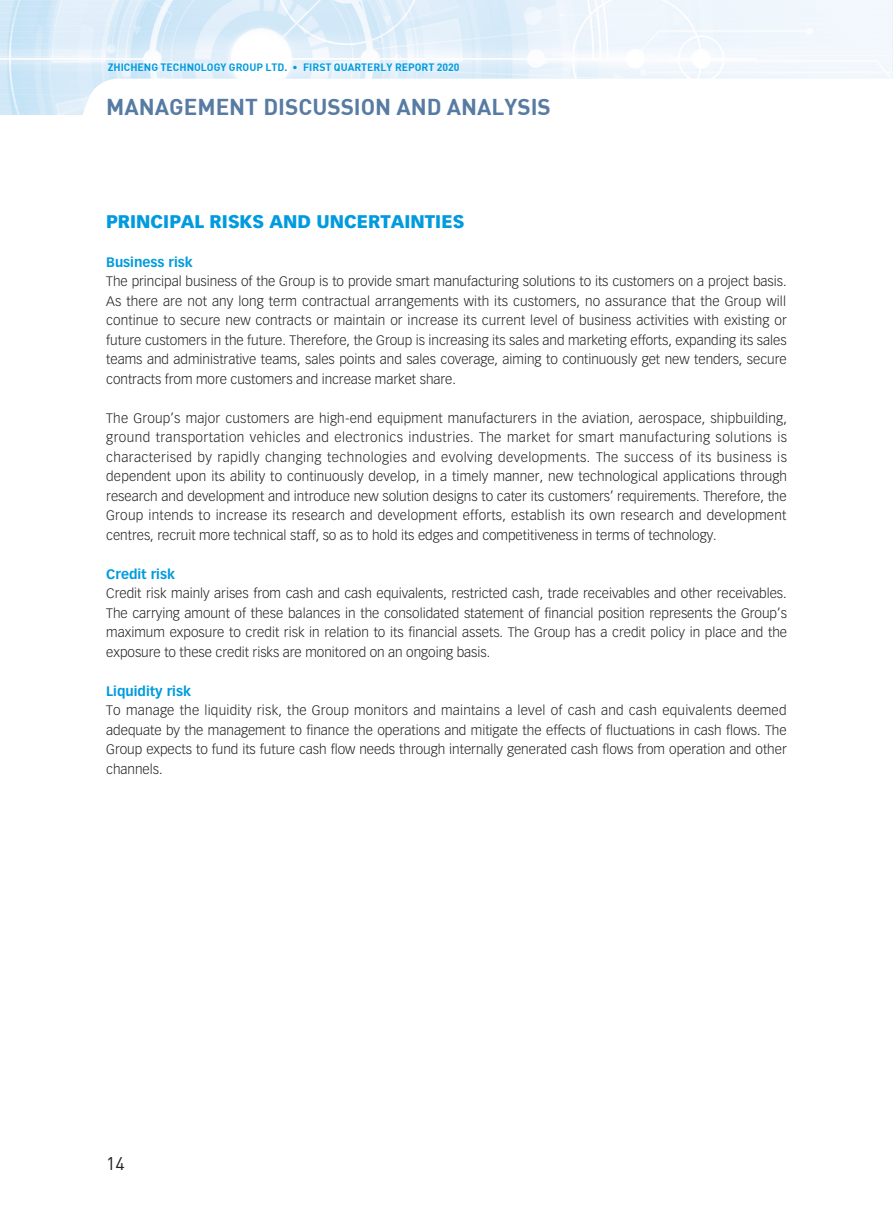
<style>
.page{position:relative;width:893px;height:1212px;background:#fff}
.page>*{position:absolute;margin:0;border:0;box-sizing:border-box;transform-origin:0 0}
.t1{font:22.5px "DIN Bold";color:#577ba2}
.t2{font:900 18px "Vectora LT Std";color:#009bde}
.t3{font:18px "DIN";color:#231f20}
.t4{font:300 13.5px/19.5px "Vectora LT Std";color:#231f20;text-align:justify}
.t5{font:700 13.5px "Vectora LT Std";color:#009bde}
.t6{font:10.5px "DIN Bold";color:#009bde}
</style>
<div class="page">
<img style="left:0;top:0;width:893px;height:115px">
<svg style="left:72px;top:79px;width:821px;height:36px"></svg>
<p class="t6" style="left:108px;top:60px;width:353px">ZHICHENG TECHNOLOGY GROUP LTD. • FIRST QUARTERLY REPORT 2020</p>
<h1 class="t1" style="left:106px;top:92px;width:446px">MANAGEMENT DISCUSSION AND ANALYSIS</h1>
<h2 class="t2" style="left:106px;top:210px;width:360px">PRINCIPAL RISKS AND UNCERTAINTIES</h2>
<p class="t5" style="left:106px;top:254px;width:88px">Business risk</p>
<p class="t4" style="left:106px;top:272px;width:682px">The principal business of the Group is to provide smart manufacturing solutions to its customers on a project basis.<br>As there are not any long term contractual arrangements with its customers, no assurance that the Group will continue to secure new contracts or maintain or increase its current level of business activities with existing or future customers in the future. Therefore, the Group is increasing its sales and marketing efforts, expanding its sales teams and administrative teams, sales points and sales coverage, aiming to continuously get new tenders, secure contracts from more customers and increase market share.</p>
<p class="t4" style="left:106px;top:408px;width:682px">The Group’s major customers are high-end equipment manufacturers in the aviation, aerospace, shipbuilding, ground transportation vehicles and electronics industries. The market for smart manufacturing solutions is characterised by rapidly changing technologies and evolving developments. The success of its business is dependent upon its ability to continuously develop, in a timely manner, new technological applications through research and development and introduce new solution designs to cater its customers’ requirements. Therefore, the Group intends to increase its research and development efforts, establish its own research and development centres, recruit more technical staff, so as to hold its edges and competitiveness in terms of technology.</p>
<p class="t5" style="left:106px;top:565px;width:70px">Credit risk</p>
<p class="t4" style="left:106px;top:584px;width:682px">Credit risk mainly arises from cash and cash equivalents, restricted cash, trade receivables and other receivables.<br>The carrying amount of these balances in the consolidated statement of financial position represents the Group’s maximum exposure to credit risk in relation to its financial assets. The Group has a credit policy in place and the exposure to these credit risks are monitored on an ongoing basis.</p>
<p class="t5" style="left:106px;top:682px;width:86px">Liquidity risk</p>
<p class="t4" style="left:106px;top:701px;width:682px">To manage the liquidity risk, the Group monitors and maintains a level of cash and cash equivalents deemed adequate by the management to finance the operations and mitigate the effects of fluctuations in cash flows. The Group expects to fund its future cash flow needs through internally generated cash flows from operation and other channels.</p>
<h2 class="t3" style="left:106px;top:1152px;width:20px">14</h2>
</div>
